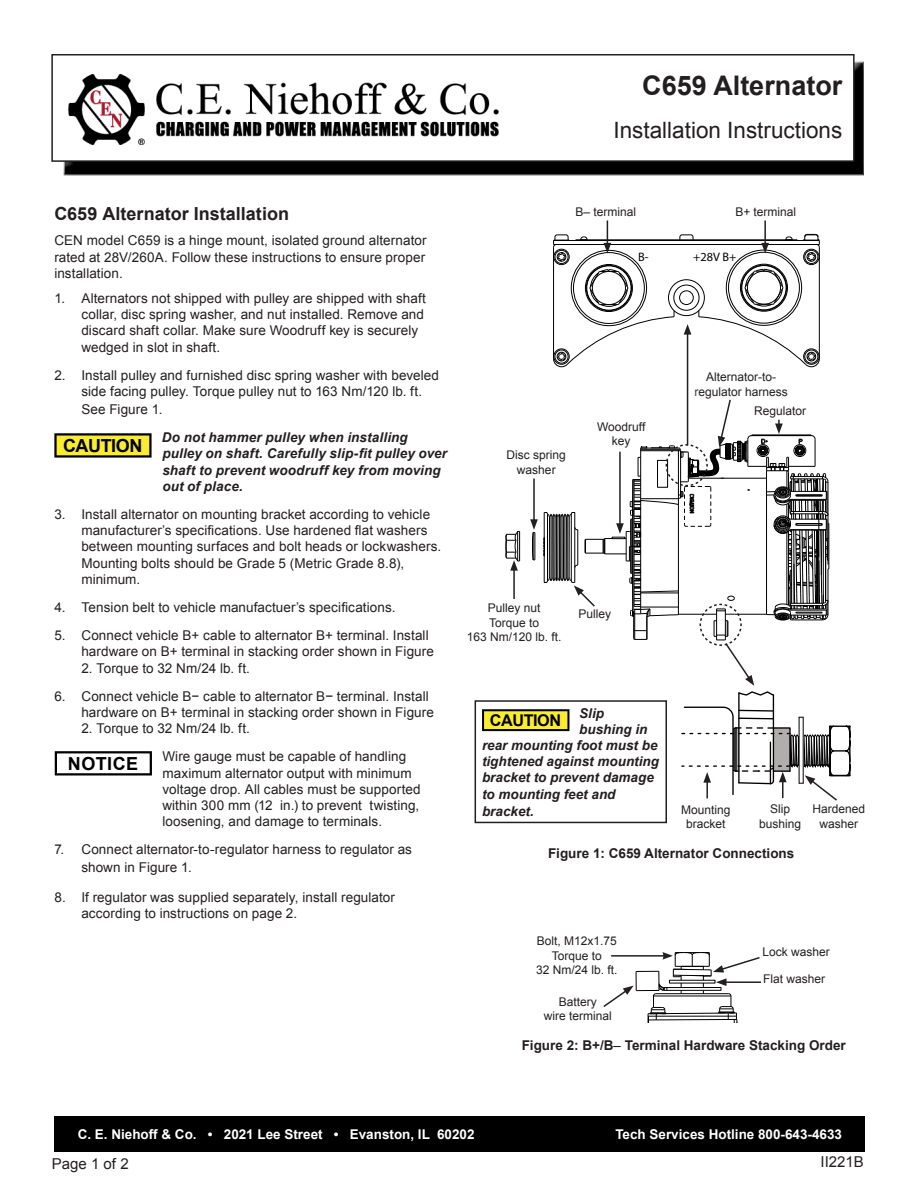
<style>
.page{position:relative;width:918px;height:1188px;background:#fff}
.page>*{position:absolute;margin:0;border:0;box-sizing:border-box;transform-origin:0 0}
.t1{font:700 27px "Arial";color:#231f20}
.t2{font:22.5px "Arial";color:#231f20}
.Default{font:700 18px "Arial";color:#231f20}
.t3{font:700 18px "Arial";letter-spacing:-.025em;color:#000}
.t4{font:700 16.2px "Arial";letter-spacing:-.025em;color:#000}
.t5{font:15px "Arial";color:#231f20}
.List_Paragraph{font:13.5px/16.2px "Arial";letter-spacing:.005em;color:#231f20}
.List_Paragraph-2{font:italic 700 13.5px/16.2px "Arial";color:#231f20}
.Default-2{font:13.5px/16.2px "Arial";letter-spacing:.005em;color:#231f20;text-align:justify}
.t6{font:700 13.5px "Arial";color:#fff}
.t7{font:700 13.5px "Arial";color:#231f20}
.t8{font:12.3px "Myriad Pro";color:#000}
.t9{font:12px/14.4px "Arial";color:#231f20;text-align:center}
.s1{font-weight:400}
</style>
<div class="page">
<hr style="left:829px;top:524px;width:1px;height:45px;background:#000">
<div style="left:61px;top:62px;width:804px;height:115px;background:#231f20;opacity:.75"></div>
<div style="left:52px;top:55px;width:802px;height:106px;background:#fff"></div>
<div style="left:51px;top:54px;width:804px;height:108px;border:2px solid #231f20"></div>
<img style="left:68px;top:74px;width:431px;height:71px">
<svg style="left:55px;top:751px;width:97px;height:25px"></svg>
<svg style="left:54px;top:433px;width:98px;height:25px;background:#c3b92d"></svg>
<div style="left:54px;top:1116px;width:811px;height:36px;background:#000"></div>
<hr style="left:513px;top:568px;width:2px;height:31px;background:#231f20">
<svg style="left:505px;top:530px;width:15px;height:41px"></svg>
<svg style="left:603px;top:952px;width:158px;height:71px"></svg>
<svg style="left:482px;top:709px;width:87px;height:22px;background:#c4b928"></svg>
<div style="left:475px;top:700px;width:192px;height:123px;border:2px solid #231f20"></div>
<hr style="left:687px;top:332px;width:1px;height:113px;background:#231f20">
<svg style="left:682px;top:692px;width:169px;height:109px"></svg>
<svg style="left:553px;top:220px;width:267px;height:156px"></svg>
<svg style="left:530px;top:398px;width:299px;height:288px"></svg>
<p class="t1" style="left:642px;top:67px;width:202px">C659 Alternator</p>
<p class="t2" style="left:613px;top:116px;width:230px">Installation Instructions</p>
<p class="Default" style="left:54px;top:202px;width:236px">C659 Alternator Installation</p>
<p class="Default-2" style="left:54px;top:233px;width:374px">CEN model C659 is a hinge mount, isolated ground alternator rated at 28V/260A. Follow these instructions to ensure proper installation.</p>
<p class="List_Paragraph" style="left:81px;top:290px;width:346px;text-indent:-27px">1. Alternators not shipped with pulley are shipped with shaft collar, disc spring washer, and nut installed. Remove and discard shaft collar. Make sure Woodruff key is securely wedged in slot in shaft.</p>
<p class="List_Paragraph" style="left:81px;top:367px;width:359px;text-indent:-27px">2. Install pulley and furnished disc spring washer with beveled side facing pulley. Torque pulley nut to 163 Nm/120 lb. ft.</p>
<p class="List_Paragraph" style="left:81px;top:401px;width:83px">See Figure 1.</p>
<p class="List_Paragraph-2" style="left:162px;top:430px;width:287px">Do not hammer pulley when installing pulley on shaft. Carefully slip-fit pulley over shaft to prevent woodruff key from moving out of place.</p>
<p class="List_Paragraph" style="left:81px;top:506px;width:361px;text-indent:-27px">3. Install alternator on mounting bracket according to vehicle manufacturer’s specifications. Use hardened flat washers between mounting surfaces and bolt heads or lockwashers.<br>Mounting bolts should be Grade 5 (Metric Grade 8.8), minimum.</p>
<p class="List_Paragraph" style="left:54px;top:599px;width:343px">4. Tension belt to vehicle manufactuer’s specifications.</p>
<p class="List_Paragraph" style="left:81px;top:628px;width:354px;text-indent:-27px">5. Connect vehicle B+ cable to alternator B+ terminal. Install hardware on B+ terminal in stacking order shown in Figure</p>
<p class="List_Paragraph" style="left:81px;top:660px;width:170px">2. Torque to 32 Nm/24 lb. ft.</p>
<p class="List_Paragraph" style="left:81px;top:688px;width:354px;text-indent:-27px">6. Connect vehicle B− cable to alternator B− terminal. Install hardware on B+ terminal in stacking order shown in Figure</p>
<p class="List_Paragraph" style="left:81px;top:721px;width:170px">2. Torque to 32 Nm/24 lb. ft.</p>
<p class="List_Paragraph" style="left:162px;top:749px;width:260px">Wire gauge must be capable of handling maximum alternator output with minimum voltage drop. All cables must be supported within 300 mm (12 in.) to prevent twisting, loosening, and damage to terminals.</p>
<p class="List_Paragraph" style="left:81px;top:841px;width:332px;line-height:18px;text-indent:-27px">7. Connect alternator-to-regulator harness to regulator as shown in Figure 1.</p>
<p class="List_Paragraph" style="left:81px;top:889px;width:315px;text-indent:-27px">8. If regulator was supplied separately, install regulator according to instructions on page 2.</p>
<p class="t3" style="left:63px;top:434px;width:81px">CAUTION</p>
<p class="t3" style="left:68px;top:752px;width:72px">NOTICE</p>
<p class="t9" style="left:576px;top:205px;width:62px">B‒ terminal</p>
<p class="t9" style="left:735px;top:205px;width:62px">B+ terminal</p>
<p class="t8" style="left:638px;top:249px;width:12px">B-</p>
<p class="t8" style="left:693px;top:249px;width:45px">+28V B+</p>
<p class="t9" style="left:694px;top:370px;width:95px">Alternator-to&shy;regulator harness</p>
<p class="t9" style="left:507px;top:448px;width:61px">Disc spring washer</p>
<p class="t9" style="left:597px;top:420px;width:50px">Woodruff key</p>
<p class="t9" style="left:754px;top:404px;width:54px">Regulator</p>
<p class="t9" style="left:488px;top:601px;width:54px">Pulley nut</p>
<p class="t9" style="left:467px;top:615px;width:96px">Torque to<br>163 Nm/120 lb. ft.</p>
<p class="t9" style="left:579px;top:607px;width:34px">Pulley</p>
<p class="List_Paragraph-2" style="left:579px;top:705px;width:26px">Slip</p>
<p class="List_Paragraph-2" style="left:579px;top:721px;width:70px">bushing in</p>
<p class="List_Paragraph-2" style="left:482px;top:738px;width:177px">rear mounting foot must be</p>
<p class="List_Paragraph-2" style="left:482px;top:754px;width:179px">tightened against mounting</p>
<p class="List_Paragraph-2" style="left:482px;top:770px;width:173px">bracket to prevent damage</p>
<p class="List_Paragraph-2" style="left:482px;top:786px;width:135px">to mounting feet and</p>
<p class="List_Paragraph-2" style="left:482px;top:803px;width:53px">bracket.</p>
<p class="t4" style="left:490px;top:710px;width:73px">CAUTION</p>
<p class="t9" style="left:759px;top:802px;width:44px">Slip bushing</p>
<p class="t9" style="left:681px;top:802px;width:51px">Mounting bracket</p>
<p class="t9" style="left:812px;top:802px;width:54px">Hardened washer</p>
<p class="t7" style="left:548px;top:844px;width:248px">Figure 1: C659 Alternator Connections</p>
<p class="t9" style="left:536px;top:934px;width:83px">Bolt, M12x1.75<br>Torque to<br>32 Nm/24 lb. ft.</p>
<p class="t9" style="left:544px;top:994px;width:70px">Battery<br>wire terminal</p>
<p class="t9" style="left:762px;top:944px;width:69px">Lock washer</p>
<p class="t9" style="left:763px;top:971px;width:64px">Flat washer</p>
<p class="t7" style="left:522px;top:1036px;width:326px">Figure 2: B+/B<span class="s1">‒</span> Terminal Hardware Stacking Order</p>
<p class="t6" style="left:78px;top:1125px;width:398px">C. E. Niehoff &amp; Co. • 2021 Lee Street • Evanston, IL 60202</p>
<p class="t6" style="left:615px;top:1125px;width:228px">Tech Services Hotline 800-643-4633</p>
<p class="t5" style="left:52px;top:1154px;width:78px">Page 1 of 2</p>
<p class="t5" style="left:821px;top:1152px;width:45px">II221B</p>
</div>
